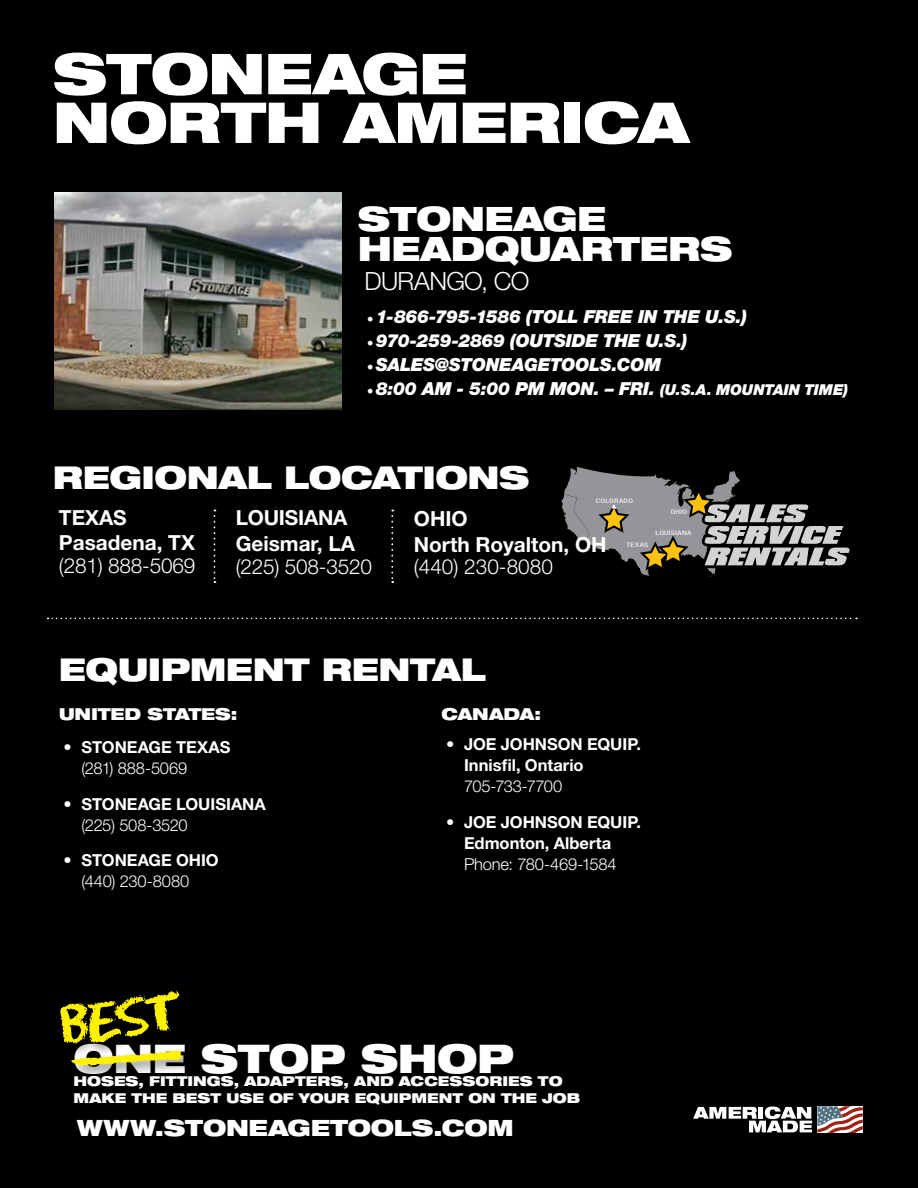
<style>
.page{position:relative;width:918px;height:1188px;background:#000}
.page>*{position:absolute;margin:0;border:0;box-sizing:border-box;transform-origin:0 0}
.t1{font:900 expanded 56.4px/48.6px "Helvetica Neue LT Std";letter-spacing:-.02em;color:#fff}
.t2{font:55.95px "Chalk Dust";color:#fff200}
.t3{font:900 expanded 39.6px "Helvetica Neue LT Std";letter-spacing:-.015em;color:#fff}
.t4{font:900 expanded 33.6px/29.4px "Helvetica Neue LT Std";letter-spacing:-.01em;color:#fff}
.t5{font:900 expanded 31.5px "Helvetica Neue LT Std";letter-spacing:-.015em;color:#fff}
.t6{font:300 25.2px "Helvetica Neue LT Std";letter-spacing:-.03em;color:#fff}
.t7{font:900 expanded 22.5px "Helvetica Neue LT Std";letter-spacing:-.01em;color:#fff}
.t8{font:700 20.85px/26px "Helvetica Neue LT Std";color:#fff}
.t9{font:300 20.85px "Helvetica Neue LT Std";letter-spacing:-.01em;color:#fff}
.t10{font:italic 900 18px "Helvetica Neue LT Std";letter-spacing:-.02em;color:#fff}
.t11{font:700 16.5px/21px "Helvetica Neue LT Std";color:#fff}
.t12{font:300 16.5px "Helvetica Neue LT Std";letter-spacing:-.015em;color:#fff}
.t13{font:900 expanded 16.5px "Helvetica Neue LT Std";letter-spacing:-.01em;color:#fff}
.t14{font:900 expanded 13.65px/17.2px "Helvetica Neue LT Std";color:#fff}
.t15{font:condensed 6.15px "Helvetica Neue LT Std";letter-spacing:.035em;color:#fff;scale:1.36 1}
.s1{font-family:"Minion Pro";font-weight:400;font-style:normal}
.s2{font-size:15px}
</style>
<div class="page">
<svg style="left:693px;top:1106px;width:170px;height:27px"></svg>
<svg style="left:48px;top:618px;width:809px;height:1px"></svg>
<svg style="left:71px;top:1051px;width:112px;height:15px"></svg>
<svg style="left:562px;top:467px;width:288px;height:110px"></svg>
<svg style="left:214px;top:510px;width:1px;height:73px"></svg>
<svg style="left:391px;top:510px;width:2px;height:73px"></svg>
<img style="left:54px;top:193px;width:288px;height:217px">
<h1 class="t1" style="left:53px;top:48px;width:637px">STONEAGE<br>NORTH AMERICA</h1>
<h3 class="t4" style="left:358px;top:203px;width:376px">STONEAGE<br>HEADQUARTERS</h3>
<h3 class="t6" style="left:365px;top:266px;width:166px">DURANGO, CO</h3>
<p class="t10" style="left:367px;top:305px;width:382px"><span class="s1">•</span>1-866-795-1586 (TOLL FREE IN THE U.S.)</p>
<p class="t10" style="left:367px;top:329px;width:322px"><span class="s1">•</span>970-259-2869 (OUTSIDE THE U.S.)</p>
<p class="t10" style="left:367px;top:353px;width:296px"><span class="s1">•</span>SALES@STONEAGETOOLS.COM</p>
<p class="t10" style="left:367px;top:377px;width:483px"><span class="s1">•</span>8:00 AM - 5:00 PM MON. – FRI. <span class="s2">(U.S.A. MOUNTAIN TIME)</span></p>
<h3 class="t5" style="left:53px;top:457px;width:478px">REGIONAL LOCATIONS</h3>
<p class="t8" style="left:59px;top:504px;width:137px">TEXAS<br>Pasadena, TX</p>
<p class="t9" style="left:59px;top:553px;width:138px">(281) 888-5069</p>
<p class="t15" style="left:596px;top:497px;width:29px">COLORADO</p>
<p class="t15" style="left:671px;top:509px;width:13px">OHIO</p>
<p class="t8" style="left:236px;top:504px;width:121px">LOUISIANA<br>Geismar, LA</p>
<p class="t9" style="left:236px;top:553px;width:138px">(225) 508-3520</p>
<p class="t8" style="left:414px;top:505px;width:194px">OHIO<br>North Royalton, OH</p>
<p class="t9" style="left:414px;top:554px;width:141px">(440) 230-8080</p>
<p class="t15" style="left:656px;top:530px;width:28px">LOUISIANA</p>
<p class="t15" style="left:626px;top:542px;width:18px">TEXAS</p>
<h3 class="t5" style="left:59px;top:649px;width:429px">EQUIPMENT RENTAL</h3>
<p class="t13" style="left:59px;top:704px;width:180px">UNITED STATES:</p>
<p class="t11" style="left:64px;top:737px;width:169px">• STONEAGE TEXAS</p>
<p class="t12" style="left:82px;top:758px;width:107px">(281) 888-5069</p>
<p class="t11" style="left:64px;top:793px;width:204px">• STONEAGE LOUISIANA</p>
<p class="t12" style="left:82px;top:815px;width:108px">(225) 508-3520</p>
<p class="t11" style="left:64px;top:849px;width:157px">• STONEAGE OHIO</p>
<p class="t12" style="left:82px;top:871px;width:109px">(440) 230-8080</p>
<p class="t13" style="left:442px;top:704px;width:101px">CANADA:</p>
<p class="t11" style="left:464px;top:734px;width:179px;text-indent:-18px">• JOE JOHNSON EQUIP.<br>Innisfil, Ontario</p>
<p class="t12" style="left:464px;top:776px;width:100px">705-733-7700</p>
<p class="t11" style="left:464px;top:811px;width:179px;text-indent:-18px">• JOE JOHNSON EQUIP.<br>Edmonton, Alberta</p>
<p class="t12" style="left:464px;top:854px;width:154px">Phone: 780-469-1584</p>
<h2 class="t2" style="left:56px;top:992px;width:125px;rotate:-7deg">BEST</h2>
<h3 class="t3" style="left:73px;top:1033px;width:442px">ONE STOP SHOP</h3>
<p class="t14" style="left:73px;top:1072px;width:508px">HOSES, FITTINGS, ADAPTERS, AND ACCESSORIES TO<br>MAKE THE BEST USE OF YOUR EQUIPMENT ON THE JOB</p>
<p class="t7" style="left:77px;top:1113px;width:439px">WWW.STONEAGETOOLS.COM</p>
</div>
